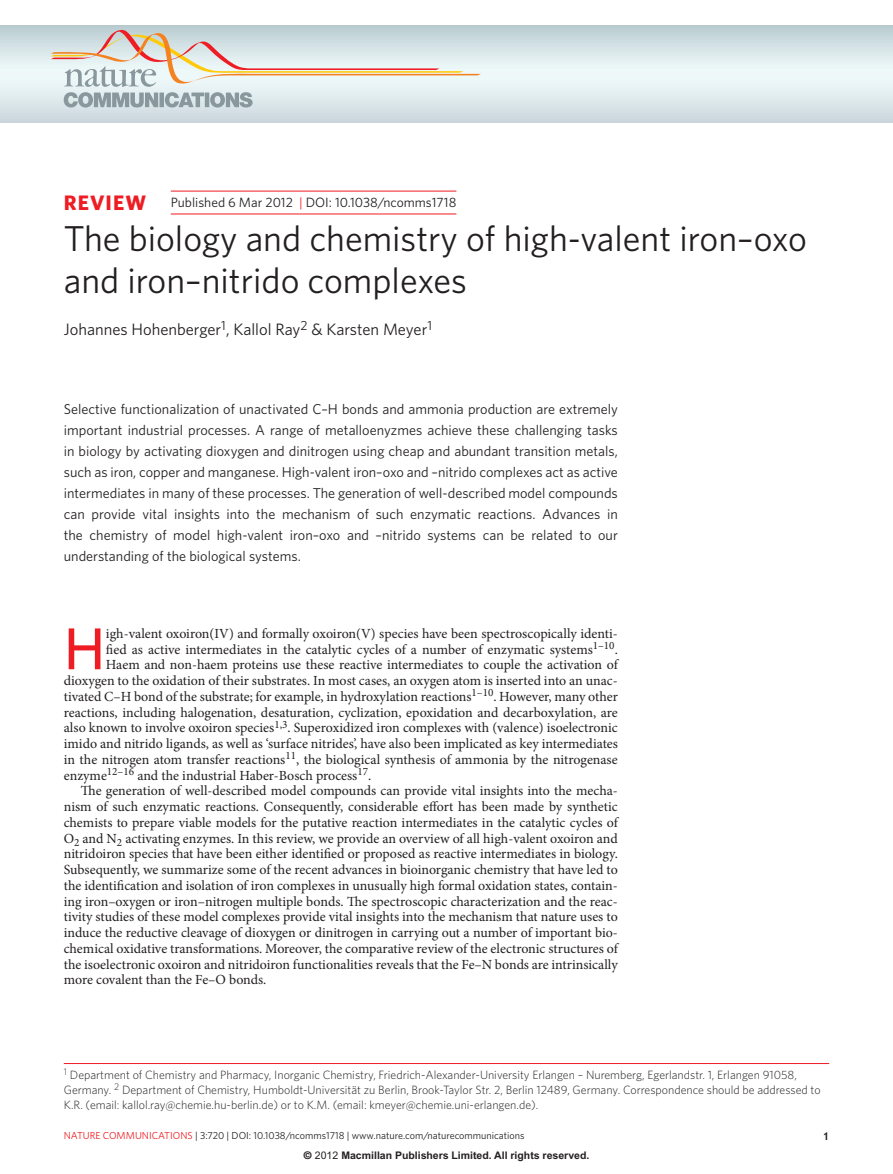
<style>
.page{position:relative;width:893px;height:1174px;background:#fff}
.page>*{position:absolute;margin:0;border:0;box-sizing:border-box;transform-origin:0 0}
.pBodyFirstpara{font:500 59.1px "Whitney";color:#ee1d23}
.pAtl{font:36px/42px "Whitney";color:#231f20}
.t1{font:700 21px "Whitney";letter-spacing:.05em;color:#ee1d23}
.preAu{font:16.5px "Whitney";color:#231f20}
.pAbstext{font:14.25px/21px "Whitney";color:#231f20;text-align:justify}
.pPara{font:13.95px/15.8px "Minion Pro";letter-spacing:-.005em;color:#231f20;text-align:justify}
.pBodyFirstpara-2{font:13.95px "Minion Pro";color:#231f20}
.pPrdates{font:13.5px "Whitney";color:#231f20}
.pAffiliation{font:300 12px/15px "Whitney";color:#231f20}
.t2{font:700 10.5px "Arial";color:#231f20}
.pDoiLRH{font:10.2px "Whitney";color:#231f20}
.s1{color:#ee1d23}
.s2{font-family:"Helvetica"}
.s3{font-weight:400}
</style>
<div class="page">
<svg style="left:0;top:25px;width:893px;height:97px;background:#d8e4e7"></svg>
<svg style="left:50px;top:30px;width:431px;height:77px;background:#d8dad6"></svg>
<hr style="left:171px;top:191px;width:285px;height:1px;background:#ee1d23">
<hr style="left:171px;top:214px;width:285px;height:1px;background:#ee1d23">
<hr style="left:64px;top:1063px;width:765px;height:1px;background:#ee1d23">
<p class="t1" style="left:64px;top:190px;width:84px">REVIEW</p>
<p class="pPrdates" style="left:171px;top:194px;width:287px">Published 6 Mar 2012 <span class="s1">|</span> DOI : 10.1038/ncomms1718</p>
<p class="pAtl" style="left:64px;top:217px;width:745px">The biology and chemistry of high-valent iron–oxo and iron–nitrido complexes</p>
<p class="preAu" style="left:64px;top:319px;width:370px">Johannes Hohenberger<sup>1</sup>, Kallol Ray<sup>2</sup> &amp; Karsten Meyer<sup>1</sup></p>
<p class="pAbstext" style="left:64px;top:398px;width:556px">Selective functionalization of unactivated C–H bonds and ammonia production are extremely important industrial processes. A range of metalloenyzmes achieve these challenging tasks in biology by activating dioxygen and dinitrogen using cheap and abundant transition metals, such as iron, copper and manganese. High-valent iron–oxo and –nitrido complexes act as active intermediates in many of these processes. The generation of well-described model compounds can provide vital insights into the mechanism of such enzymatic reactions. Advances in the chemistry of model high-valent iron–oxo and –nitrido systems can be related to our understanding of the biological systems.</p>
<p class="pBodyFirstpara" style="left:64px;top:612px;width:43px">H</p>
<p class="pBodyFirstpara-2" style="left:106px;top:624px;width:513px">igh-valent oxoiron(IV) and formally oxoiron(V) species have been spectroscopically identi-</p>
<p class="pBodyFirstpara-2" style="left:106px;top:639px;width:513px">fied as active intermediates in the catalytic cycles of a number of enzymatic systems<sup>1–10</sup>.</p>
<p class="pBodyFirstpara-2" style="left:106px;top:655px;width:513px">Haem and non-haem proteins use these reactive intermediates to couple the activation of</p>
<p class="pBodyFirstpara-2" style="left:64px;top:671px;width:556px">dioxygen to the oxidation of their substrates. In most cases, an oxygen atom is inserted into an unac-</p>
<p class="pBodyFirstpara-2" style="left:64px;top:687px;width:556px">tivated C–H bond of the substrate; for example, in hydroxylation reactions<sup>1–10</sup>. However, many other</p>
<p class="pBodyFirstpara-2" style="left:64px;top:702px;width:556px">reactions, including halogenation, desaturation, cyclization, epoxidation and decarboxylation, are</p>
<p class="pBodyFirstpara-2" style="left:64px;top:718px;width:556px">also known to involve oxoiron species<sup>1,3</sup>. Superoxidized iron complexes with (valence) isoelectronic</p>
<p class="pBodyFirstpara-2" style="left:64px;top:734px;width:556px">imido and nitrido ligands, as well as ‘surface nitrides’, have also been implicated as key intermediates</p>
<p class="pBodyFirstpara-2" style="left:64px;top:750px;width:555px">in the nitrogen atom transfer reactions<sup>11</sup>, the biological synthesis of ammonia by the nitrogenase</p>
<p class="pBodyFirstpara-2" style="left:64px;top:765px;width:309px">enzyme<sup>12–16</sup> and the industrial Haber-Bosch process<sup>17</sup>.</p>
<p class="pPara" style="left:64px;top:783px;width:556px;text-indent:17px">The generation of well-described model compounds can provide vital insights into the mecha&shy;nism of such enzymatic reactions. Consequently, considerable effort has been made by synthetic chemists to prepare viable models for the putative reaction intermediates in the catalytic cycles of O<sub>2</sub> and N<sub>2</sub> activating enzymes. In this review, we provide an overview of all high-valent oxoiron and nitridoiron species that have been either identified or proposed as reactive intermediates in biology.<br>Subsequently, we summarize some of the recent advances in bioinorganic chemistry that have led to the identification and isolation of iron complexes in unusually high formal oxidation states, contain&shy;ing iron–oxygen or iron–nitrogen multiple bonds. The spectroscopic characterization and the reac&shy;tivity studies of these model complexes provide vital insights into the mechanism that nature uses to induce the reductive cleavage of dioxygen or dinitrogen in carrying out a number of important bio&shy;chemical oxidative transformations. Moreover, the comparative review of the electronic structures of the isoelectronic oxoiron and nitridoiron functionalities reveals that the Fe–N bonds are intrinsically more covalent than the Fe–O bonds.</p>
<p class="pAffiliation" style="left:64px;top:1067px;width:758px"><sup>1</sup> Department of Chemistry and Pharmacy, Inorganic Chemistry, Friedrich-Alexander-University Erlangen – Nuremberg, Egerlandstr. 1, Erlangen 91058,<br>Germany. <sup>2</sup> Department of Chemistry, Humboldt-Universität zu Berlin, Brook-Taylor Str. 2, Berlin 12489, Germany. Correspondence should be addressed to<br>K.R. (email: kallol.ray@chemie.hu-berlin.de) or to K.M. (email: kmeyer@chemie.uni-erlangen.de).</p>
<p class="pDoiLRH" style="left:64px;top:1129px;width:462px"><span class="s1">nature communications</span> | 3:720 | DOI : 10.1038/ncomms1718 | www.nature.com/naturecommunications</p>
<p class="t2" style="left:304px;top:1149px;width:287px"><span class="s2">©</span> <span class="s3">2012</span> Macmillan Publishers Limited. All rights reserved.</p>
</div>
